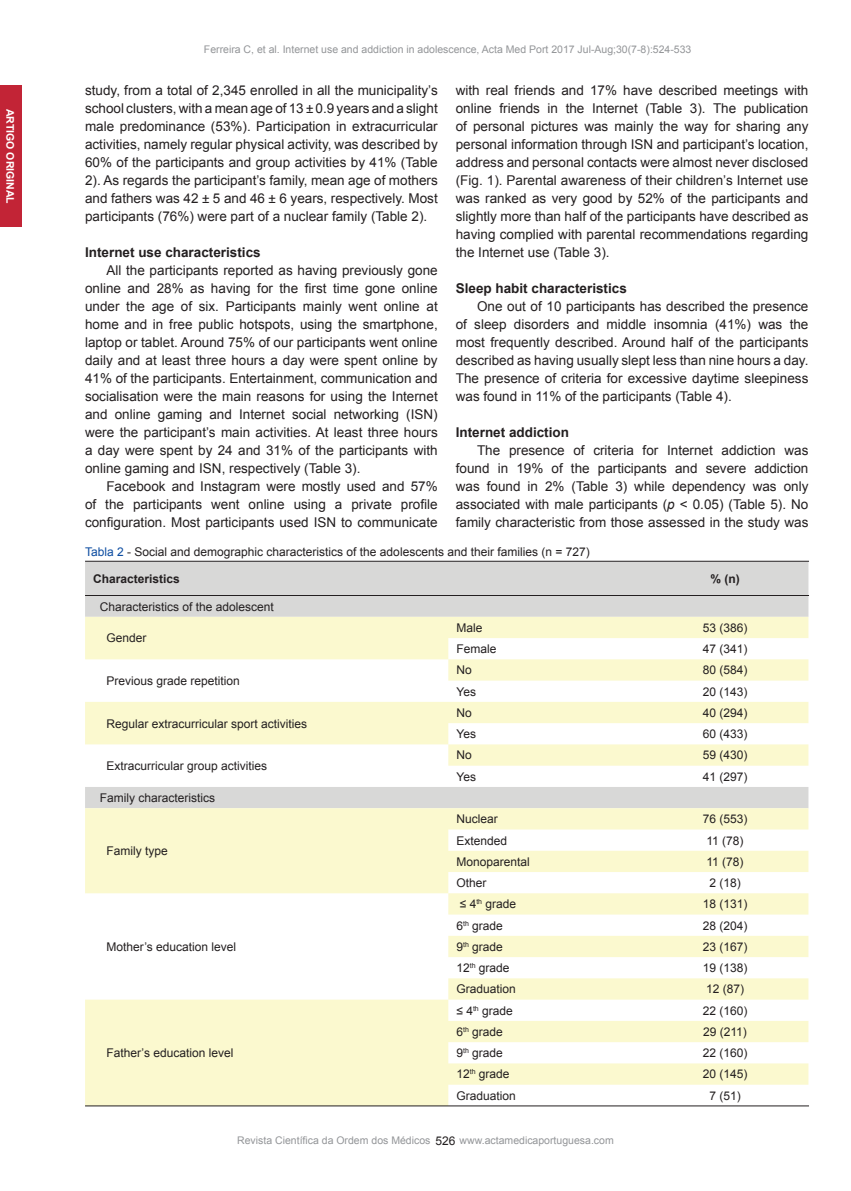
<style>
.page{position:relative;width:851px;height:1191px;background:#fff}
.page>*{position:absolute;margin:0;border:0;box-sizing:border-box;transform-origin:0 0}
.t1{font:13.5px/18px "Arial";color:#231f20;text-align:justify}
.t2{font:700 13.5px "Arial";color:#231f20}
.t3{font:12px "Arial";color:#231f20}
.t4{font:700 12px "Arial";color:#231f20}
.t5{font:10.5px "Arial";color:#939598}
.t6{font:700 10.5px "Arial";color:#fff}
.s1{font-style:italic}
.s2{color:#0d4da1}
</style>
<div class="page">
<div style="left:0;top:85px;width:22px;height:142px;background:#c22436"></div>
<div style="left:85px;top:562px;width:723px;height:55px;background:#d8d8d7"></div>
<svg style="left:85px;top:617px;width:723px;height:488px;fill:#fbf9cf"></svg>
<hr style="left:85px;top:561px;width:724px;height:1px;background:#231f20">
<hr style="left:85px;top:595px;width:724px;height:1px;background:#231f20">
<hr style="left:85px;top:1105px;width:724px;height:1px;background:#231f20">
<p class="t6" style="left:18px;top:109px;width:97px;rotate:90deg">ARTIGO ORIGINAL</p>
<p class="t5" style="left:204px;top:42px;width:489px">Ferreira C, et al. Internet use and addiction in adolescence, Acta Med Port 2017 Jul-Aug;30(7-8):524-533</p>
<p class="t1" style="left:456px;top:81px;width:354px">with real friends and 17% have described meetings with online friends in the Internet (Table 3). The publication of personal pictures was mainly the way for sharing any personal information through ISN and participant’s location, address and personal contacts were almost never disclosed (Fig. 1). Parental awareness of their children’s Internet use was ranked as very good by 52% of the participants and slightly more than half of the participants have described as having complied with parental recommendations regarding the Internet use (Table 3).</p>
<p class="t2" style="left:456px;top:278px;width:173px">Sleep habit characteristics</p>
<p class="t1" style="left:456px;top:297px;width:354px;text-indent:21px">One out of 10 participants has described the presence of sleep disorders and middle insomnia (41%) was the most frequently described. Around half of the participants described as having usually slept less than nine hours a day.<br>The presence of criteria for excessive daytime sleepiness was found in 11% of the participants (Table 4).</p>
<p class="t2" style="left:456px;top:422px;width:115px">Internet addiction</p>
<p class="t1" style="left:456px;top:441px;width:354px;text-indent:21px">The presence of criteria for Internet addiction was found in 19% of the participants and severe addiction was found in 2% (Table 3) while dependency was only associated with male participants (<span class="s1">p</span> &lt; 0.05) (Table 5). No family characteristic from those assessed in the study was</p>
<p class="t3" style="left:85px;top:543px;width:506px"><span class="s2">Tabla 2</span> - Social and demographic characteristics of the adolescents and their families (n = 727)</p>
<p class="t4" style="left:93px;top:570px;width:88px">Characteristics</p>
<p class="t4" style="left:710px;top:570px;width:31px">% (n)</p>
<p class="t3" style="left:100px;top:598px;width:176px">Characteristics of the adolescent</p>
<p class="t3" style="left:106px;top:630px;width:42px">Gender</p>
<p class="t1" style="left:85px;top:81px;width:354px">study, from a total of 2,345 enrolled in all the municipality’s school clusters, with a mean age of 13 ± 0.9 years and a slight male predominance (53%). Participation in extracurricular activities, namely regular physical activity, was described by 60% of the participants and group activities by 41% (Table 2). As regards the participant’s family, mean age of mothers and fathers was 42 ± 5 and 46 ± 6 years, respectively. Most participants (76%) were part of a nuclear family (Table 2).</p>
<p class="t2" style="left:85px;top:243px;width:177px">Internet use characteristics</p>
<p class="t1" style="left:85px;top:261px;width:354px;text-indent:21px">All the participants reported as having previously gone online and 28% as having for the first time gone online under the age of six. Participants mainly went online at home and in free public hotspots, using the smartphone, laptop or tablet. Around 75% of our participants went online daily and at least three hours a day were spent online by 41% of the participants. Entertainment, communication and socialisation were the main reasons for using the Internet and online gaming and Internet social networking (ISN) were the participant’s main activities. At least three hours a day were spent by 24 and 31% of the participants with online gaming and ISN, respectively (Table 3).</p>
<p class="t1" style="left:85px;top:477px;width:354px;text-indent:21px">Facebook and Instagram were mostly used and 57% of the participants went online using a private profile configuration. Most participants used ISN to communicate</p>
<p class="t3" style="left:456px;top:619px;width:28px">Male</p>
<p class="t3" style="left:702px;top:619px;width:46px">53 (386)</p>
<p class="t3" style="left:456px;top:640px;width:42px">Female</p>
<p class="t3" style="left:702px;top:640px;width:46px">47 (341)</p>
<p class="t3" style="left:106px;top:672px;width:135px">Previous grade repetition</p>
<p class="t3" style="left:107px;top:715px;width:202px">Regular extracurricular sport activities</p>
<p class="t3" style="left:107px;top:757px;width:162px">Extracurricular group activities</p>
<p class="t3" style="left:100px;top:789px;width:117px">Family characteristics</p>
<p class="t3" style="left:107px;top:842px;width:63px">Family type</p>
<p class="t3" style="left:107px;top:938px;width:131px">Mother’s education level</p>
<p class="t3" style="left:106px;top:1044px;width:128px">Father’s education level</p>
<p class="t3" style="left:456px;top:662px;width:17px">No</p>
<p class="t3" style="left:702px;top:662px;width:46px">80 (584)</p>
<p class="t3" style="left:456px;top:683px;width:21px">Yes</p>
<p class="t3" style="left:702px;top:683px;width:46px">20 (143)</p>
<p class="t3" style="left:456px;top:704px;width:17px">No</p>
<p class="t3" style="left:702px;top:704px;width:46px">40 (294)</p>
<p class="t3" style="left:456px;top:725px;width:21px">Yes</p>
<p class="t3" style="left:702px;top:725px;width:46px">60 (433)</p>
<p class="t3" style="left:456px;top:747px;width:17px">No</p>
<p class="t3" style="left:702px;top:747px;width:46px">59 (430)</p>
<p class="t3" style="left:456px;top:768px;width:21px">Yes</p>
<p class="t3" style="left:702px;top:768px;width:46px">41 (297)</p>
<p class="t3" style="left:456px;top:810px;width:43px">Nuclear</p>
<p class="t3" style="left:702px;top:810px;width:46px">76 (553)</p>
<p class="t3" style="left:456px;top:832px;width:52px">Extended</p>
<p class="t3" style="left:706px;top:832px;width:39px">11 (78)</p>
<p class="t3" style="left:456px;top:853px;width:75px">Monoparental</p>
<p class="t3" style="left:706px;top:853px;width:39px">11 (78)</p>
<p class="t3" style="left:456px;top:874px;width:32px">Other</p>
<p class="t3" style="left:709px;top:874px;width:33px">2 (18)</p>
<p class="t3" style="left:460px;top:895px;width:58px">≤ 4<sup>th</sup> grade</p>
<p class="t3" style="left:702px;top:895px;width:46px">18 (131)</p>
<p class="t3" style="left:456px;top:917px;width:48px">6<sup>th</sup> grade</p>
<p class="t3" style="left:702px;top:917px;width:46px">28 (204)</p>
<p class="t3" style="left:456px;top:938px;width:48px">9<sup>th</sup> grade</p>
<p class="t3" style="left:702px;top:938px;width:46px">23 (167)</p>
<p class="t3" style="left:456px;top:959px;width:55px">12<sup>th</sup> grade</p>
<p class="t3" style="left:702px;top:959px;width:46px">19 (138)</p>
<p class="t3" style="left:456px;top:981px;width:61px">Graduation</p>
<p class="t3" style="left:706px;top:981px;width:40px">12 (87)</p>
<p class="t3" style="left:456px;top:1002px;width:58px">≤ 4<sup>th</sup> grade</p>
<p class="t3" style="left:702px;top:1002px;width:46px">22 (160)</p>
<p class="t3" style="left:456px;top:1023px;width:48px">6<sup>th</sup> grade</p>
<p class="t3" style="left:703px;top:1023px;width:45px">29 (211)</p>
<p class="t3" style="left:456px;top:1044px;width:48px">9<sup>th</sup> grade</p>
<p class="t3" style="left:702px;top:1044px;width:46px">22 (160)</p>
<p class="t3" style="left:456px;top:1066px;width:55px">12<sup>th</sup> grade</p>
<p class="t3" style="left:702px;top:1066px;width:46px">20 (145)</p>
<p class="t3" style="left:456px;top:1087px;width:61px">Graduation</p>
<p class="t3" style="left:709px;top:1087px;width:33px">7 (51)</p>
<p class="t3" style="left:435px;top:1132px;width:22px">526</p>
<p class="t5" style="left:237px;top:1133px;width:195px">Revista Científica da Ordem dos Médicos</p>
<p class="t5" style="left:459px;top:1133px;width:156px">www.actamedicaportuguesa.com</p>
</div>
